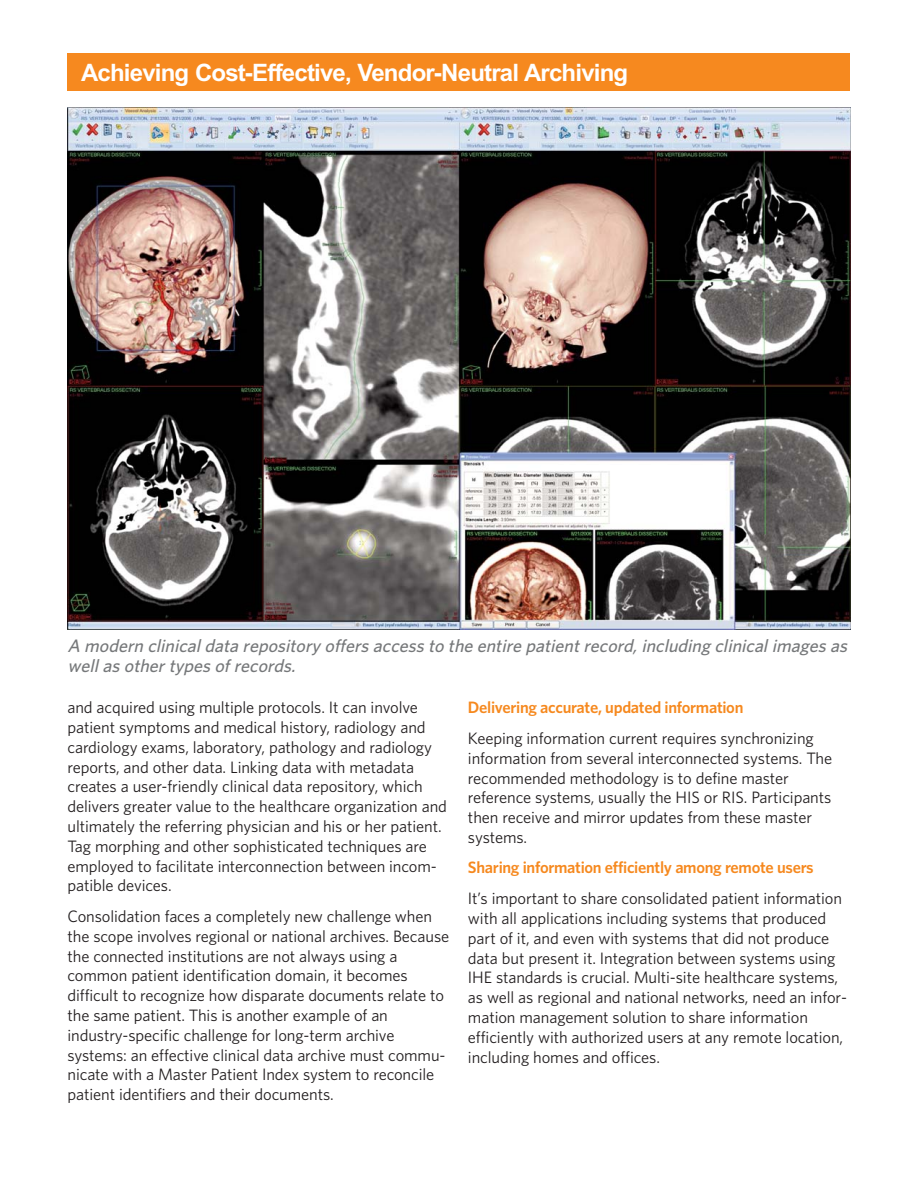
<style>
.page{position:relative;width:918px;height:1188px;background:#fff}
.page>*{position:absolute;margin:0;border:0;box-sizing:border-box;transform-origin:0 0}
.t1{font:700 24px "Arial";letter-spacing:-.035em;color:#fff}
.t2{font:italic 500 18px/19.5px "Whitney K";color:#76787a}
.t3{font:16.5px/19.8px "Whitney K";letter-spacing:-.005em;color:#231f20}
.t4{font:600 16.5px "Whitney K";letter-spacing:-.02em;color:#f6891f}
</style>
<div class="page">
<div style="left:68px;top:54px;width:782px;height:37px;background:#f6891f"></div>
<img style="left:68px;top:108px;width:782px;height:522px">
<h1 class="t1" style="left:81px;top:64px;width:549px">Achieving Cost-Effective, Vendor-Neutral Archiving</h1>
<p class="t2" style="left:68px;top:638px;width:784px">A modern clinicaldata repository offers access to the entire patientrecord,including clinicalimages as wellas other types ofrecords.</p>
<p class="t3" style="left:68px;top:699px;width:381px">and acquired using multiple protocols. It can involve patient symptoms and medical history, radiology and cardiology exams, laboratory, pathology and radiology reports, and other data. Linking data with metadata creates a user-friendly clinical data repository, which delivers greater value to the healthcare organization and ultimately the referring physician and his or her patient.<br>Tag morphing and other sophisticated techniques are employed to facilitate interconnection between incom&shy;patible devices.</p>
<p class="t3" style="left:68px;top:908px;width:383px">Consolidation faces a completely new challenge when the scope involves regional or national archives. Because the connected institutions are not always using a common patient identification domain, it becomes difficult to recognize how disparate documents relate to the same patient. This is another example of an industry-specific challenge for long-term archive systems: an effective clinical data archive must commu&shy;nicate with a Master Patient Index system to reconcile patient identifiers and their documents.</p>
<p class="t4" style="left:468px;top:701px;width:277px">Delivering accurate, updated information</p>
<p class="t3" style="left:468px;top:730px;width:366px">Keeping information current requires synchronizing information from several interconnected systems. The recommended methodology is to define master reference systems, usually the HIS or RIS. Participants then receive and mirror updates from these master systems.</p>
<p class="t4" style="left:468px;top:862px;width:347px">Sharing information efficiently among remote users</p>
<p class="t3" style="left:468px;top:890px;width:381px">It’s important to share consolidated patient information with all applications including systems that produced part of it, and even with systems that did not produce data but present it. Integration between systems using IHE standards is crucial. Multi-site healthcare systems, as well as regional and national networks, need an infor&shy;mation management solution to share information efficiently with authorized users at any remote location, including homes and offices.</p>
</div>
